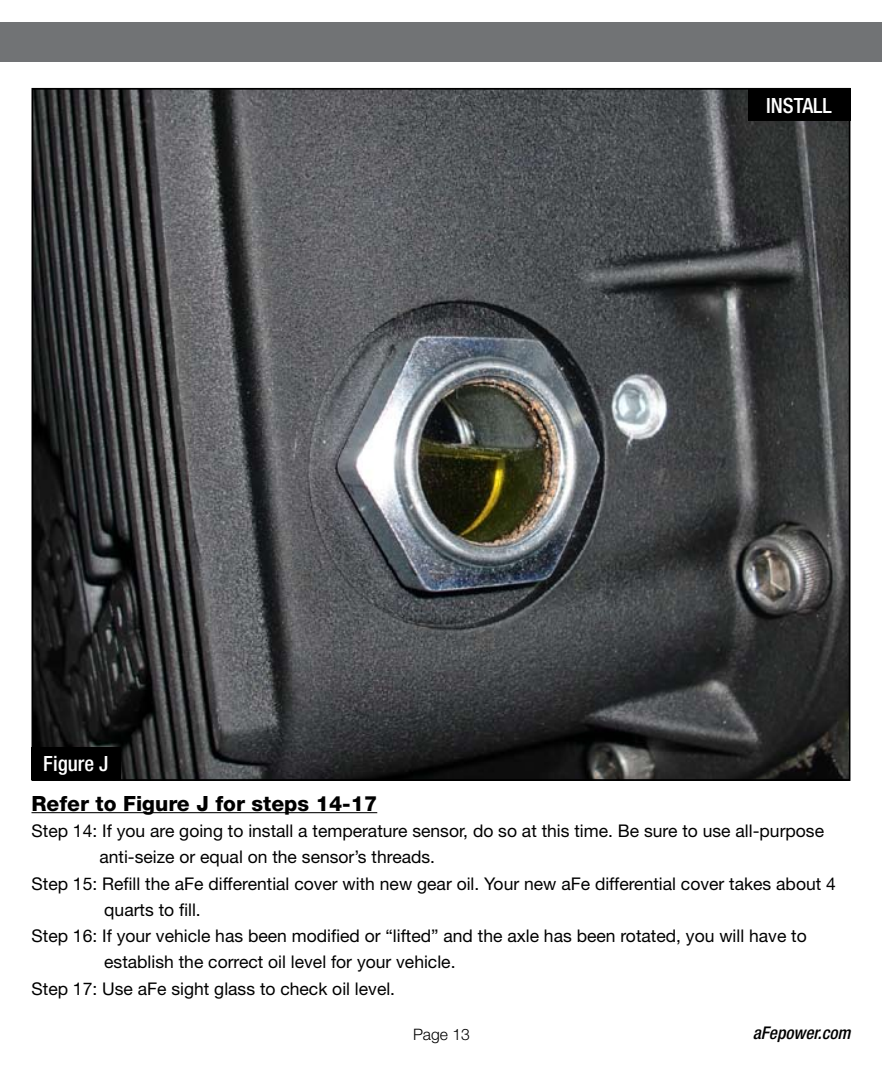
<style>
.page{position:relative;width:882px;height:1071px;background:#fff}
.page>*{position:absolute;margin:0;border:0;box-sizing:border-box;transform-origin:0 0}
.t1{font:800 21px "Helvetica Neue";color:#000}
.t2{font:500 condensed 21px "Helvetica Neue";color:#fff}
.t3{font:17.5px "Helvetica Neue";color:#000}
.t4{font:italic 500 condensed 17.5px "Helvetica Neue";color:#000}
.t5{font:300 15.75px "Helvetica Neue";color:#000}
</style>
<div class="page">
<div style="left:0;top:23px;width:882px;height:39px;background:#717375"></div>
<hr style="left:32px;top:812px;width:345px;height:1px;background:#000">
<img style="left:35px;top:91px;width:812px;height:687px">
<div style="left:32px;top:747px;width:89px;height:33px;background:#000"></div>
<div style="left:748px;top:88px;width:102px;height:33px;background:#000"></div>
<p class="t2" style="left:43px;top:751px;width:67px">Figure J</p>
<p class="t2" style="left:766px;top:93px;width:67px">INSTALL</p>
<p class="t1" style="left:32px;top:791px;width:347px">Refer to Figure J for steps 14-17</p>
<p class="t3" style="left:32px;top:820px;width:794px">Step 14: If you are going to install a temperature sensor, do so at this time. Be sure to use all-purpose</p>
<p class="t3" style="left:99px;top:847px;width:337px">anti-seize or equal on the sensor’s threads.</p>
<p class="t3" style="left:32px;top:873px;width:806px">Step 15: Refill the aFe differential cover with new gear oil. Your new aFe differential cover takes about 4</p>
<p class="t3" style="left:104px;top:899px;width:98px">quarts to fill.</p>
<p class="t3" style="left:32px;top:925px;width:777px">Step 16: If your vehicle has been modified or “lifted” and the axle has been rotated, you will have to</p>
<p class="t3" style="left:104px;top:952px;width:353px">establish the correct oil level for your vehicle.</p>
<p class="t3" style="left:32px;top:978px;width:365px">Step 17: Use aFe sight glass to check oil level.</p>
<p class="t5" style="left:413px;top:1024px;width:58px">Page 13</p>
<p class="t4" style="left:753px;top:1023px;width:99px">aFepower.com</p>
</div>
